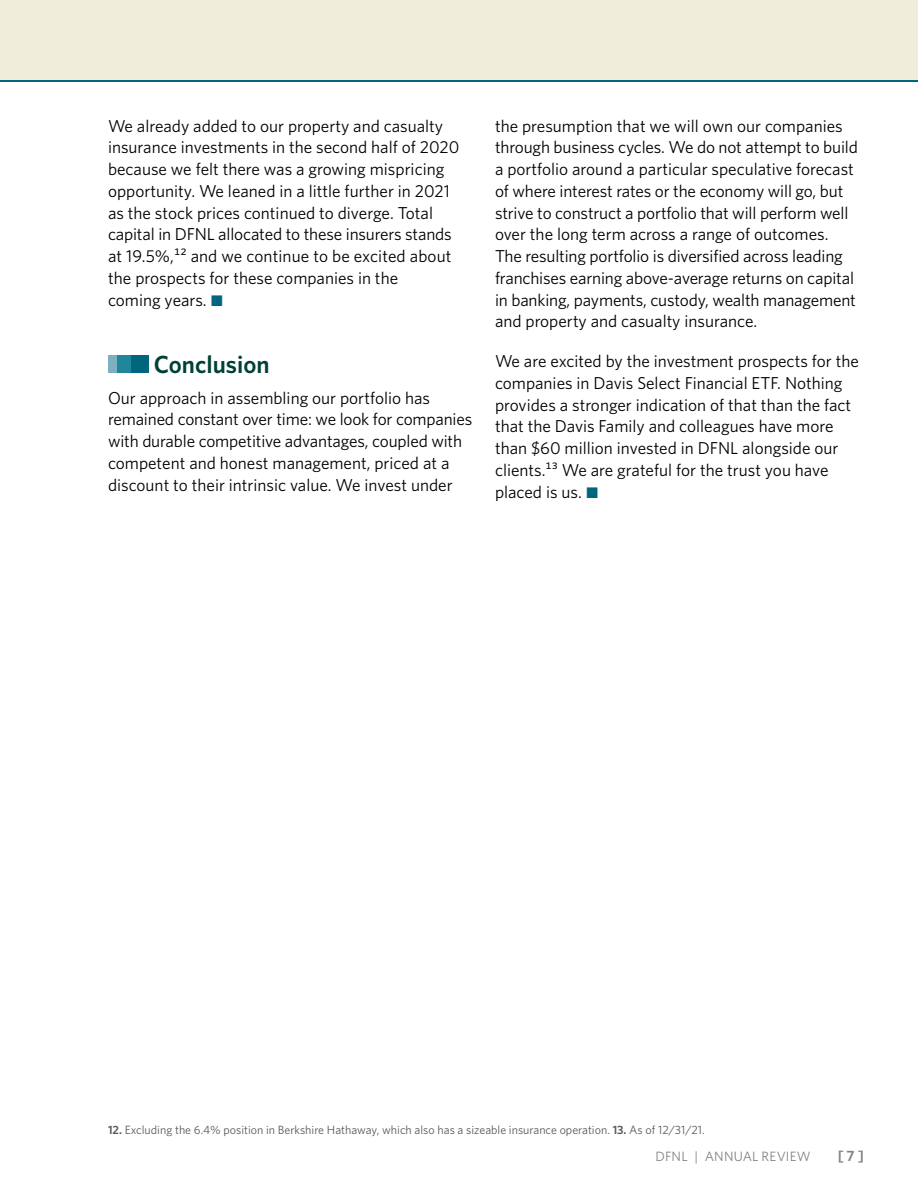
<style>
.page{position:relative;width:918px;height:1188px;background:#fff}
.page>*{position:absolute;margin:0;border:0;box-sizing:border-box;transform-origin:0 0}
.t1{font:600 24.75px "Whitney";color:#004133}
.Body{font:17.25px/21.8px "Whitney";color:#000}
.t2{font:600 15px "Whitney";color:#808285}
.t3{font:13.5px "Whitney";letter-spacing:.01em;color:#808285}
.Footnote_first{font:12px "Whitney";color:#58595b}
.s1{font-family:"Mercury Text G1";color:#00667d}
.s2{font-weight:600}
</style>
<div class="page">
<div style="left:0;top:0;width:918px;height:80px;background:#f0eedb"></div>
<hr style="left:0;top:80px;width:918px;height:2px;background:#00667d">
<div style="left:131px;top:355px;width:18px;height:18px;background:#00667d"></div>
<div style="left:117px;top:355px;width:13px;height:18px;background:#1f869c"></div>
<div style="left:108px;top:355px;width:9px;height:18px;background:#7eafc0"></div>
<p class="Body" style="left:108px;top:114px;width:353px">We already added to our property and casualty insurance investments in the second half of 2020 because we felt there was a growing mispricing opportunity. We leaned in a little further in 2021 as the stock prices continued to diverge. Total capital in DFNL allocated to these insurers stands at 19.5%,12 and we continue to be excited about the prospects for these companies in the<br>coming years. <span class="s1">•</span></p>
<h2 class="t1" style="left:154px;top:348px;width:117px">Conclusion</h2>
<p class="Body" style="left:108px;top:386px;width:366px">Our approach in assembling our portfolio has remained constant over time: we look for companies with durable competitive advantages, coupled with competent and honest management, priced at a discount to their intrinsic value. We invest under</p>
<p class="Body" style="left:495px;top:114px;width:364px">the presumption that we will own our companies through business cycles. We do not attempt to build a portfolio around a particular speculative forecast of where interest rates or the economy will go, but strive to construct a portfolio that will perform well over the long term across a range of outcomes.<br>The resulting portfolio is diversified across leading franchises earning above-average returns on capital in banking, payments, custody, wealth management and property and casualty insurance.</p>
<p class="Body" style="left:495px;top:350px;width:365px">We are excited by the investment prospects for the companies in Davis Select Financial ETF. Nothing provides a stronger indication of that than the fact that the Davis Family and colleagues have more than $60 million invested in DFNL alongside our clients.13 We are grateful for the trust you have placed is us. <span class="s1">•</span></p>
<p class="Footnote_first" style="left:108px;top:1122px;width:598px"><span class="s2">12.</span> Excluding the 6.4% position in Berkshire Hathaway, which also has a sizeable insurance operation. <span class="s2">13.</span> As of 12/31/21.</p>
<p class="t3" style="left:655px;top:1147px;width:157px">DFNL | ANNUAL REVIEW</p>
<p class="t2" style="left:838px;top:1146px;width:28px">[ 7 ]</p>
</div>
